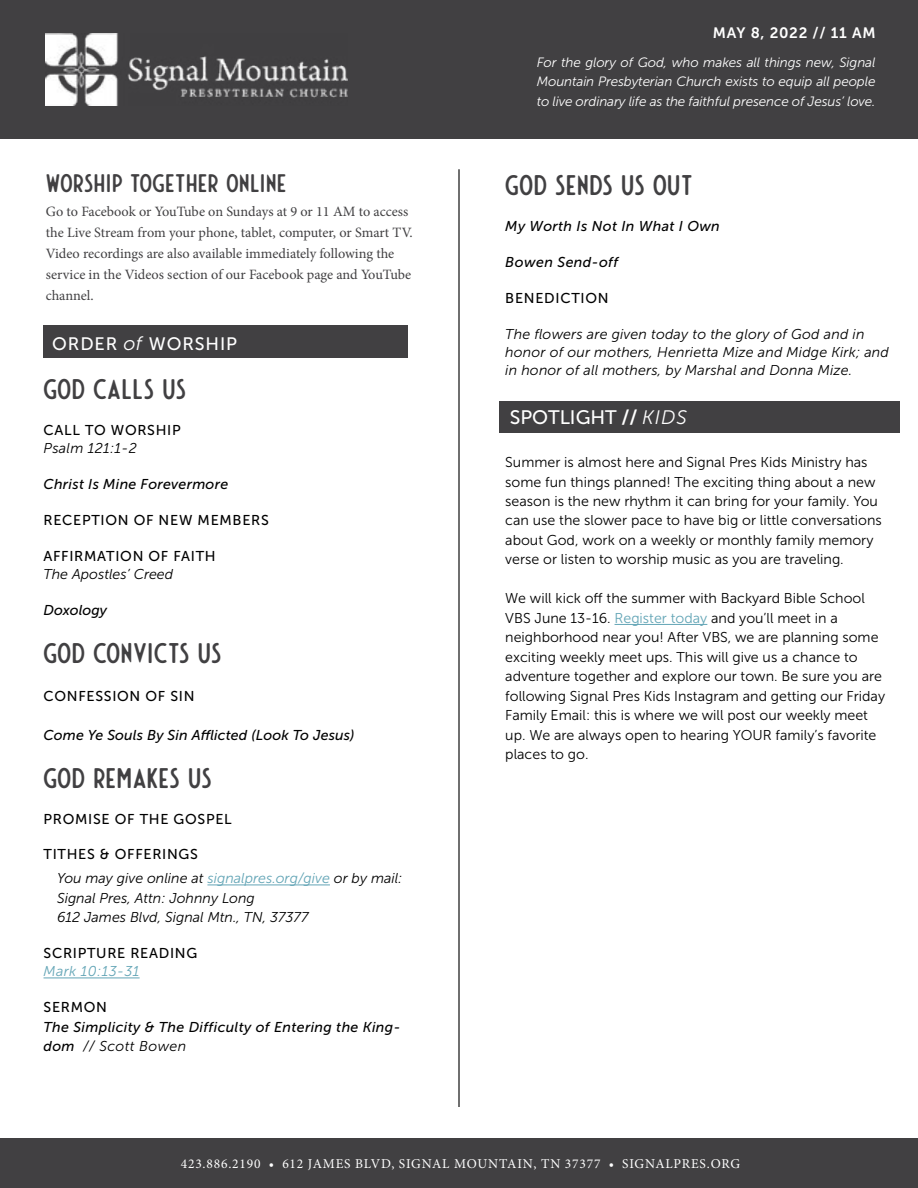
<style>
.page{position:relative;width:918px;height:1188px;background:#fff}
.page>*{position:absolute;margin:0;border:0;box-sizing:border-box;transform-origin:0 0}
.t1{font:28.5px "Montebello Rounded";letter-spacing:.005em;color:#414042}
.t2{font:28.5px "Montebello Rounded";letter-spacing:.025em;color:#414042}
.t3{font:25.5px "Montebello Rounded";letter-spacing:.025em;color:#414042}
.t4{font:19.5px "Museo Sans 500";color:#fff}
.t5{font:18px "Museo Sans 500";letter-spacing:.05em;color:#fff}
.t6{font:15px "Museo Sans 700";letter-spacing:.05em;color:#fff}
.t7{font:14.25px/19.5px "Museo Sans 300";color:#000}
.t8{font:italic 14.25px/19.5px "Museo Sans 300";letter-spacing:.01em;color:#000}
.t9{font:14.25px/21px "Minion Pro";letter-spacing:-.005em;color:#414042}
.t10{font:italic 14.25px "Museo Sans 500";letter-spacing:.02em;color:#000}
.t11{font:14.25px "Museo Sans 500";letter-spacing:.05em;color:#000}
.t12{font:italic 14.25px "Museo Sans 300";letter-spacing:.025em;color:#63a5b6}
.t13{font:italic 14.25px "Museo Sans 500";color:#000}
.t14{font:italic 13.5px/19.5px "Museo Sans 300";letter-spacing:-.01em;color:#fff;text-align:justify}
.t15{font:13.5px "Minion Pro";letter-spacing:.06em;color:#fff}
.s1{font-family:"Museo Sans 300";font-style:italic;font-size:19.5px}
.s2{color:#63a5b6}
.s3{font-family:"Museo Sans 500"}
.s4{font-family:"Museo Sans 700"}
.s5{font-family:"Museo Sans 300";font-style:italic}
</style>
<div class="page">
<div style="left:499px;top:401px;width:401px;height:31px;background:#414042"></div>
<div style="left:0;top:0;width:918px;height:138px;background:#414042"></div>
<div style="left:43px;top:326px;width:365px;height:32px;background:#414042"></div>
<hr style="left:207px;top:885px;width:123px;height:1px;background:#63a5b6">
<hr style="left:44px;top:978px;width:96px;height:1px;background:#63a5b6">
<img style="left:46px;top:34px;width:302px;height:72px">
<div style="left:0;top:1138px;width:918px;height:50px;background:#414042"></div>
<hr style="left:458px;top:169px;width:2px;height:938px;background:#000">
<hr style="left:615px;top:624px;width:92px;height:1px;background:#63a5b6">
<h2 class="t3" style="left:46px;top:166px;width:242px">WORSHIP TOGETHER ONLINE</h2>
<p class="t9" style="left:46px;top:201px;width:369px">Go to Facebook or YouTube on Sundays at 9 or 11 AM to access the Live Stream from your phone, tablet, computer, or Smart TV.<br>Video recordings are also available immediately following the service in the Videos section of our Facebook page and YouTube channel.</p>
<p class="t5" style="left:52px;top:333px;width:186px">ORDER <span class="s1">of</span> WORSHIP</p>
<h1 class="t2" style="left:44px;top:370px;width:144px">GOD CALLS US</h1>
<p class="t11" style="left:44px;top:422px;width:139px">CALL TO WORSHIP</p>
<p class="t8" style="left:44px;top:438px;width:95px">Psalm 121:1-2</p>
<p class="t10" style="left:44px;top:476px;width:186px">Christ Is Mine Forevermore</p>
<p class="t11" style="left:44px;top:512px;width:227px">RECEPTION OF NEW MEMBERS</p>
<p class="t11" style="left:44px;top:548px;width:174px">AFFIRMATION OF FAITH</p>
<p class="t8" style="left:44px;top:564px;width:131px">The Apostles’ Creed</p>
<p class="t13" style="left:44px;top:602px;width:65px">Doxology</p>
<h1 class="t1" style="left:44px;top:634px;width:179px">GOD CONVICTS US</h1>
<p class="t11" style="left:44px;top:688px;width:153px">CONFESSION OF SIN</p>
<p class="t10" style="left:44px;top:727px;width:313px">Come Ye Souls By Sin Afflicted (Look To Jesus)</p>
<h1 class="t1" style="left:44px;top:758px;width:170px">GOD REMAKES US</h1>
<p class="t11" style="left:44px;top:811px;width:190px">PROMISE OF THE GOSPEL</p>
<p class="t11" style="left:44px;top:847px;width:156px">TITHES &amp; OFFERINGS</p>
<p class="t8" style="left:57px;top:869px;width:347px">You may give online at <span class="s2">signalpres.org/give</span> or by mail:<br>Signal Pres, Attn: Johnny Long<br>612 James Blvd, Signal Mtn., TN, 37377</p>
<p class="t11" style="left:44px;top:946px;width:155px">SCRIPTURE READING</p>
<p class="t12" style="left:44px;top:964px;width:98px">Mark 10:13-31</p>
<p class="t11" style="left:44px;top:1000px;width:65px">SERMON</p>
<p class="t10" style="left:44px;top:1019px;width:358px">The Simplicity &amp; The Difficulty of Entering the King-</p>
<p class="t8" style="left:44px;top:1037px;width:144px"><span class="s3">dom</span> // Scott Bowen</p>
<p class="t6" style="left:713px;top:25px;width:164px">MAY 8, 2022 // 11 AM</p>
<p class="t14" style="left:537px;top:53px;width:340px">For the glory of God, who makes all things new, Signal Mountain Presbyterian Church exists to equip all people to live ordinary life as the faithful presence of Jesus’ love.</p>
<h1 class="t2" style="left:505px;top:166px;width:189px">GOD SENDS US OUT</h1>
<p class="t10" style="left:505px;top:218px;width:216px">My Worth Is Not In What I Own</p>
<p class="t10" style="left:505px;top:254px;width:114px">Bowen Send-off</p>
<p class="t11" style="left:505px;top:290px;width:105px">BENEDICTION</p>
<p class="t8" style="left:505px;top:325px;width:385px;line-height:18px">The flowers are given today to the glory of God and in honor of our mothers, Henrietta Mize and Midge Kirk; and in honor of all mothers, by Marshal and Donna Mize.</p>
<h3 class="t4" style="left:510px;top:406px;width:179px">SPOTLIGHT <span class="s4">//</span> <span class="s5">KIDS</span></h3>
<p class="t7" style="left:505px;top:452px;width:378px">Summer is almost here and Signal Pres Kids Ministry has some fun things planned! The exciting thing about a new season is the new rhythm it can bring for your family. You can use the slower pace to have big or little conversations about God, work on a weekly or monthly family memory verse or listen to worship music as you are traveling.</p>
<p class="t7" style="left:505px;top:589px;width:381px">We will kick off the summer with Backyard Bible School VBS June 13-16. <span class="s2">Register today</span> and you’ll meet in a neighborhood near you! After VBS, we are planning some exciting weekly meet ups. This will give us a chance to adventure together and explore our town. Be sure you are following Signal Pres Kids Instagram and getting our Friday Family Email: this is where we will post our weekly meet up. We are always open to hearing YOUR family’s favorite places to go.</p>
<p class="t15" style="left:181px;top:1155px;width:561px">423.886.2190 • 612 JAMES BLVD, SIGNAL MOUNTAIN, TN 37377 • SIGNALPRES.ORG</p>
</div>
